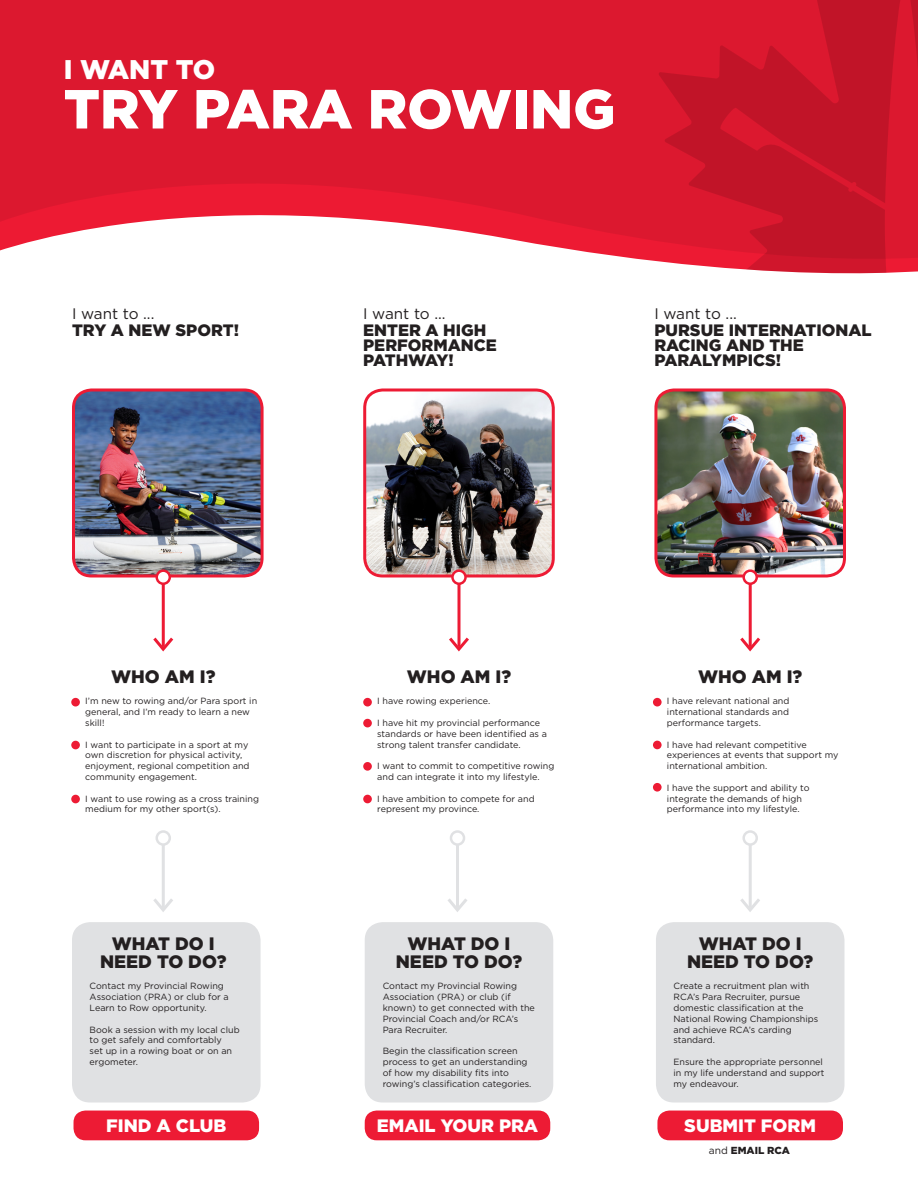
<style>
.page{position:relative;width:918px;height:1188px;background:#fff}
.page>*{position:absolute;margin:0;border:0;box-sizing:border-box;transform-origin:0 0}
.t1{font:900 54.9px "Gotham";color:#fff}
.t2{font:900 27px "Gotham";letter-spacing:-.015em;color:#fff}
.t3{font:900 18px "Gotham";color:#231f20}
.t4{font:900 18px "Gotham";color:#fff}
.t5{font:900 16.5px/15px "Gotham";color:#231f20}
.t6{font:15.3px "Gotham";letter-spacing:-.01em;color:#231f20}
.t7{font:900 10.2px "Gotham";color:#231f20}
.t8{font:9px/10.8px "Gotham";color:#231f20}
.s1{font-weight:400}
</style>
<div class="page">
<img style="left:367px;top:392px;width:186px;height:184px">
<div style="left:363px;top:388px;width:192px;height:189px;border:3px solid #ed1b34;border-radius:18px"></div>
<img style="left:658px;top:392px;width:186px;height:184px">
<div style="left:654px;top:388px;width:192px;height:189px;border:3px solid #ed1b34;border-radius:18px"></div>
<img style="left:74px;top:392px;width:188px;height:184px">
<div style="left:72px;top:388px;width:192px;height:189px;border:3px solid #ed1b34;border-radius:18px"></div>
<svg style="left:659px;top:260px;width:259px;height:14px"></svg>
<svg style="left:0;top:0;width:918px;height:260px;background:#dc2a3f"></svg>
<div style="left:72px;top:922px;width:189px;height:180px;background:#e0e1e3;border-radius:18px"></div>
<div style="left:365px;top:922px;width:188px;height:180px;background:#e0e1e3;border-radius:18px"></div>
<div style="left:656px;top:922px;width:188px;height:180px;background:#e0e1e3;border-radius:18px"></div>
<svg style="left:452px;top:571px;width:14px;height:13px"></svg>
<div style="left:451px;top:569px;width:16px;height:16px;border:2px solid #ed1b34;border-radius:50%"></div>
<svg style="left:453px;top:624px;width:12px;height:12px"></svg>
<hr style="left:458px;top:583px;width:2px;height:64px;background:#ed1b34">
<svg style="left:449px;top:634px;width:20px;height:18px"></svg>
<svg style="left:157px;top:571px;width:13px;height:13px"></svg>
<div style="left:156px;top:569px;width:15px;height:16px;border:2px solid #ed1b34;border-radius:50%"></div>
<hr style="left:162px;top:583px;width:3px;height:64px;background:#ed1b34">
<svg style="left:153px;top:634px;width:21px;height:18px"></svg>
<svg style="left:744px;top:571px;width:13px;height:13px"></svg>
<div style="left:742px;top:569px;width:16px;height:16px;border:2px solid #ed1b34;border-radius:50%"></div>
<hr style="left:749px;top:583px;width:3px;height:64px;background:#ed1b34">
<svg style="left:740px;top:634px;width:21px;height:18px"></svg>
<div style="left:71px;top:698px;width:9px;height:9px;background:#ed1b34;border-radius:50%"></div>
<div style="left:71px;top:741px;width:9px;height:8px;background:#ed1b34;border-radius:50%"></div>
<div style="left:71px;top:795px;width:9px;height:8px;background:#ed1b34;border-radius:50%"></div>
<div style="left:653px;top:698px;width:9px;height:9px;background:#ed1b34;border-radius:50%"></div>
<div style="left:653px;top:741px;width:9px;height:8px;background:#ed1b34;border-radius:50%"></div>
<div style="left:653px;top:783px;width:9px;height:9px;background:#ed1b34;border-radius:50%"></div>
<div style="left:363px;top:698px;width:9px;height:9px;background:#ed1b34;border-radius:50%"></div>
<div style="left:363px;top:719px;width:9px;height:8px;background:#ed1b34;border-radius:50%"></div>
<div style="left:363px;top:762px;width:9px;height:9px;background:#ed1b34;border-radius:50%"></div>
<div style="left:363px;top:795px;width:9px;height:8px;background:#ed1b34;border-radius:50%"></div>
<div style="left:74px;top:1111px;width:185px;height:29px;background:#ed1b34;border-radius:12px"></div>
<div style="left:365px;top:1111px;width:185px;height:29px;background:#ed1b34;border-radius:12px"></div>
<div style="left:657px;top:1111px;width:186px;height:29px;background:#ed1b34;border-radius:12px"></div>
<svg style="left:744px;top:832px;width:13px;height:13px"></svg>
<div style="left:742px;top:830px;width:16px;height:16px;border:2px solid #e0e1e3;border-radius:50%"></div>
<hr style="left:749px;top:844px;width:3px;height:64px;background:#e0e1e3">
<svg style="left:740px;top:898px;width:20px;height:14px"></svg>
<div style="left:450px;top:830px;width:15px;height:16px;border:2px solid #e0e1e3;border-radius:50%"></div>
<hr style="left:456px;top:844px;width:3px;height:64px;background:#e0e1e3">
<svg style="left:448px;top:899px;width:19px;height:13px"></svg>
<div style="left:156px;top:830px;width:15px;height:16px;border:2px solid #e0e1e3;border-radius:50%"></div>
<hr style="left:162px;top:844px;width:3px;height:64px;background:#e0e1e3">
<svg style="left:153px;top:898px;width:20px;height:14px"></svg>
<p class="t2" style="left:64px;top:54px;width:153px">I WANT TO</p>
<p class="t1" style="left:64px;top:77px;width:553px">TRY PARA ROWING</p>
<p class="t6" style="left:72px;top:305px;width:84px">I want to ...</p>
<p class="t5" style="left:72px;top:322px;width:169px">TRY A NEW SPORT!</p>
<p class="t6" style="left:363px;top:305px;width:84px">I want to ...</p>
<p class="t5" style="left:363px;top:322px;width:135px">ENTER A HIGH<br>PERFORMANCE<br>PATHWAY!</p>
<p class="t6" style="left:654px;top:305px;width:84px">I want to ...</p>
<p class="t5" style="left:654px;top:322px;width:219px">PURSUE INTERNATIONAL<br>RACING AND THE<br>PARALYMPICS!</p>
<p class="t3" style="left:111px;top:667px;width:106px">WHO AM I?</p>
<p class="t3" style="left:407px;top:667px;width:106px">WHO AM I?</p>
<p class="t3" style="left:698px;top:667px;width:106px">WHO AM I?</p>
<p class="t8" style="left:85px;top:696px;width:173px">I’m new to rowing and/or Para sport in general, and I’m ready to learn a new skill!</p>
<p class="t8" style="left:85px;top:739px;width:166px">I want to participate in a sport at my own discretion for physical activity, enjoyment, regional competition and community engagement.</p>
<p class="t8" style="left:85px;top:793px;width:175px">I want to use rowing as a cross training medium for my other sport(s).</p>
<p class="t3" style="left:112px;top:934px;width:104px">WHAT DO I</p>
<p class="t3" style="left:100px;top:952px;width:128px">NEED TO DO?</p>
<p class="t8" style="left:90px;top:981px;width:141px">Contact my Provincial Rowing<br>Association (PRA) or club for a<br>Learn to Row opportunity.</p>
<p class="t8" style="left:90px;top:1024px;width:152px">Book a session with my local club to get safely and comfortably<br>set up in a rowing boat or on an ergometer.</p>
<p class="t8" style="left:377px;top:696px;width:115px">I have rowing experience.</p>
<p class="t8" style="left:377px;top:717px;width:171px">I have hit my provincial performance standards or have been identified as a strong talent transfer candidate.</p>
<p class="t8" style="left:377px;top:760px;width:179px">I want to commit to competitive rowing and can integrate it into my lifestyle.</p>
<p class="t8" style="left:377px;top:793px;width:159px">I have ambition to compete for and represent my province.</p>
<p class="t3" style="left:408px;top:934px;width:104px">WHAT DO I</p>
<p class="t3" style="left:396px;top:952px;width:128px">NEED TO DO?</p>
<p class="t8" style="left:383px;top:981px;width:154px">Contact my Provincial Rowing<br>Association (PRA) or club (if known) to get connected with the<br>Provincial Coach and/or RCA’s<br>Para Recruiter.</p>
<p class="t8" style="left:383px;top:1045px;width:150px">Begin the classification screen process to get an understanding of how my disability fits into rowing’s classification categories.</p>
<p class="t8" style="left:667px;top:696px;width:124px;text-align:justify">I have relevant national and international standards and performance targets.</p>
<p class="t8" style="left:667px;top:739px;width:173px">I have had relevant competitive experiences at events that support my international ambition.</p>
<p class="t8" style="left:667px;top:782px;width:144px">I have the support and ability to integrate the demands of high performance into my lifestyle.</p>
<p class="t3" style="left:699px;top:934px;width:104px">WHAT DO I</p>
<p class="t3" style="left:687px;top:952px;width:128px">NEED TO DO?</p>
<p class="t8" style="left:674px;top:981px;width:146px">Create a recruitment plan with<br>RCA’s Para Recruiter, pursue domestic classification at the<br>National Rowing Championships and achieve RCA’s carding standard.</p>
<p class="t8" style="left:674px;top:1056px;width:153px">Ensure the appropriate personnel in my life understand and support my endeavour.</p>
<p class="t4" style="left:106px;top:1115px;width:122px">FIND A CLUB</p>
<p class="t4" style="left:377px;top:1115px;width:163px">EMAIL YOUR PRA</p>
<p class="t4" style="left:684px;top:1115px;width:133px">SUBMIT FORM</p>
<p class="t7" style="left:709px;top:1145px;width:83px"><span class="s1">and</span> EMAIL RCA</p>
</div>
